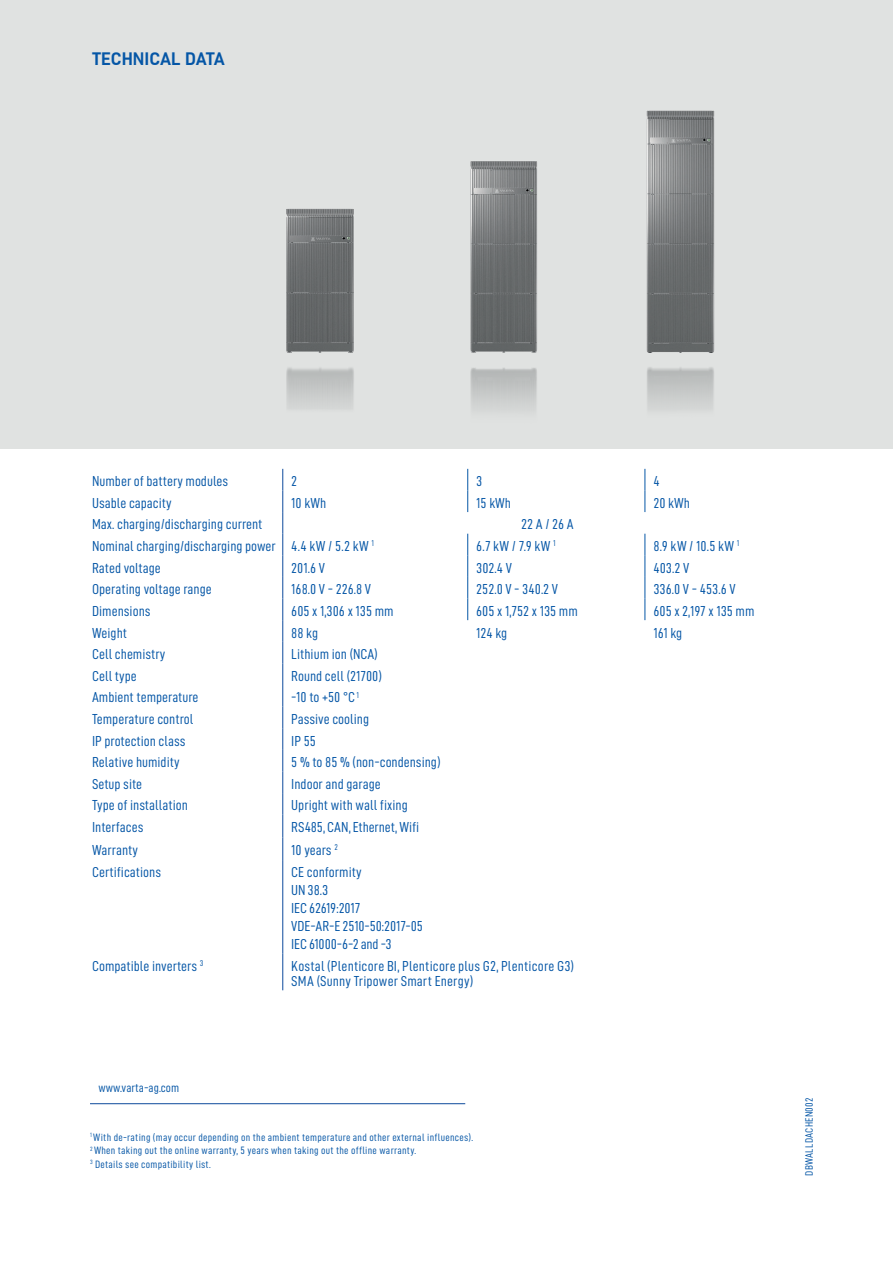
<style>
.page{position:relative;width:893px;height:1263px;background:#fff}
.page>*{position:absolute;margin:0;border:0;box-sizing:border-box;transform-origin:0 0}
.t1{font:700 18px "Varta DIN";color:#0556a6}
.t2{font:condensed 14.25px/18px "Varta DIN";color:#0556a6}
.t3{font:condensed 12.3px "Varta DIN";color:#0556a6}
.t4{font:condensed 10.5px/13.5px "Varta DIN";letter-spacing:.025em;color:#0556a6}
</style>
<div class="page">
<div style="left:0;top:0;width:893px;height:449px;background:#e0e2e1"></div>
<svg style="left:282px;top:714px;width:1px;height:146px"></svg>
<hr style="left:282px;top:860px;width:1px;height:94px;background:#0d4a9c">
<hr style="left:282px;top:954px;width:1px;height:36px;background:#0d4a9c">
<hr style="left:90px;top:1103px;width:375px;height:1px;background:#0d4a9c">
<img style="left:282px;top:208px;width:72px;height:506px">
<img style="left:655px;top:110px;width:60px;height:300px">
<img style="left:467px;top:110px;width:188px;height:511px">
<p class="t1" style="left:92px;top:49px;width:134px">TECHNICAL DATA</p>
<p class="t2" style="left:92px;top:472px;width:138px">Number of battery modules</p>
<p class="t2" style="left:291px;top:472px;width:8px">2</p>
<p class="t2" style="left:476px;top:472px;width:8px">3</p>
<p class="t2" style="left:653px;top:472px;width:8px">4</p>
<p class="t2" style="left:92px;top:494px;width:81px">Usable capacity</p>
<p class="t2" style="left:291px;top:494px;width:36px">10 kWh</p>
<p class="t2" style="left:476px;top:494px;width:36px">15 kWh</p>
<p class="t2" style="left:653px;top:494px;width:38px">20 kWh</p>
<p class="t2" style="left:92px;top:515px;width:172px">Max. charging/discharging current</p>
<p class="t2" style="left:521px;top:515px;width:54px">22 A / 26 A</p>
<p class="t2" style="left:92px;top:537px;width:283px">Nominal charging/discharging power 4.4 kW / 5.2 kW <sup>1</sup></p>
<p class="t2" style="left:476px;top:537px;width:81px">6.7 kW / 7.9 kW <sup>1</sup></p>
<p class="t2" style="left:653px;top:537px;width:87px">8.9 kW / 10.5 kW <sup>1</sup></p>
<p class="t2" style="left:92px;top:559px;width:70px">Rated voltage</p>
<p class="t2" style="left:291px;top:559px;width:35px">201.6 V</p>
<p class="t2" style="left:476px;top:559px;width:37px">302.4 V</p>
<p class="t2" style="left:653px;top:559px;width:37px">403.2 V</p>
<p class="t2" style="left:92px;top:580px;width:121px">Operating voltage range</p>
<p class="t2" style="left:291px;top:580px;width:81px">168.0 V - 226.8 V</p>
<p class="t2" style="left:476px;top:580px;width:83px">252.0 V - 340.2 V</p>
<p class="t2" style="left:653px;top:580px;width:84px">336.0 V - 453.6 V</p>
<p class="t2" style="left:92px;top:602px;width:60px">Dimensions</p>
<p class="t2" style="left:291px;top:602px;width:104px">605 x 1,306 x 135 mm</p>
<p class="t2" style="left:476px;top:602px;width:103px">605 x 1,752 x 135 mm</p>
<p class="t2" style="left:653px;top:602px;width:103px">605 x 2,197 x 135 mm</p>
<p class="t2" style="left:92px;top:624px;width:37px">Weight</p>
<p class="t2" style="left:291px;top:624px;width:28px">88 kg</p>
<p class="t2" style="left:476px;top:624px;width:33px">124 kg</p>
<p class="t2" style="left:653px;top:624px;width:30px">161 kg</p>
<p class="t2" style="left:92px;top:645px;width:75px">Cell chemistry</p>
<p class="t2" style="left:291px;top:645px;width:88px">Lithium ion (NCA)</p>
<p class="t2" style="left:92px;top:667px;width:46px">Cell type</p>
<p class="t2" style="left:291px;top:667px;width:92px">Round cell (21700)</p>
<p class="t2" style="left:92px;top:688px;width:108px">Ambient temperature</p>
<p class="t2" style="left:291px;top:688px;width:69px">-10 to +50 °C <sup>1</sup></p>
<p class="t2" style="left:92px;top:710px;width:103px">Temperature control</p>
<p class="t2" style="left:291px;top:710px;width:79px">Passive cooling</p>
<p class="t2" style="left:92px;top:732px;width:95px">IP protection class</p>
<p class="t2" style="left:291px;top:732px;width:26px">IP 55</p>
<p class="t2" style="left:92px;top:753px;width:89px">Relative humidity</p>
<p class="t2" style="left:291px;top:753px;width:151px">5 % to 85 % (non-condensing)</p>
<p class="t2" style="left:92px;top:775px;width:52px">Setup site</p>
<p class="t2" style="left:291px;top:775px;width:91px">Indoor and garage</p>
<p class="t2" style="left:92px;top:796px;width:97px">Type of installation</p>
<p class="t2" style="left:291px;top:796px;width:118px">Upright with wall fixing</p>
<p class="t2" style="left:92px;top:818px;width:53px">Interfaces</p>
<p class="t2" style="left:291px;top:818px;width:129px">RS485, CAN, Ethernet, Wifi</p>
<p class="t2" style="left:92px;top:841px;width:47px">Warranty</p>
<p class="t2" style="left:291px;top:841px;width:48px">10 years <sup>2</sup></p>
<p class="t2" style="left:92px;top:863px;width:70px">Certifications</p>
<p class="t2" style="left:291px;top:863px;width:133px">CE conformity<br>UN 38.3<br>IEC 62619:2017<br>VDE-AR-E 2510-50:2017-05<br>IEC 61000-6-2 and -3</p>
<p class="t2" style="left:92px;top:957px;width:113px">Compatible inverters <sup>3</sup></p>
<p class="t2" style="left:291px;top:959px;width:284px;line-height:15px">Kostal (Plenticore BI, Plenticore plus G2, Plenticore G3)<br>SMA (Sunny Tripower Smart Energy)</p>
<p class="t3" style="left:99px;top:1081px;width:82px">www.varta-ag.com</p>
<p class="t4" style="left:90px;top:1130px;width:385px"><sup>1</sup> With de-rating (may occur depending on the ambient temperature and other external influences).<br><sup>2</sup> When taking out the online warranty, 5 years when taking out the offline warranty.<br><sup>3</sup> Details see compatibility list.</p>
<p class="t4" style="left:802px;top:1176px;width:80px;rotate:-90deg">DBWALLDACHEN002</p>
</div>
